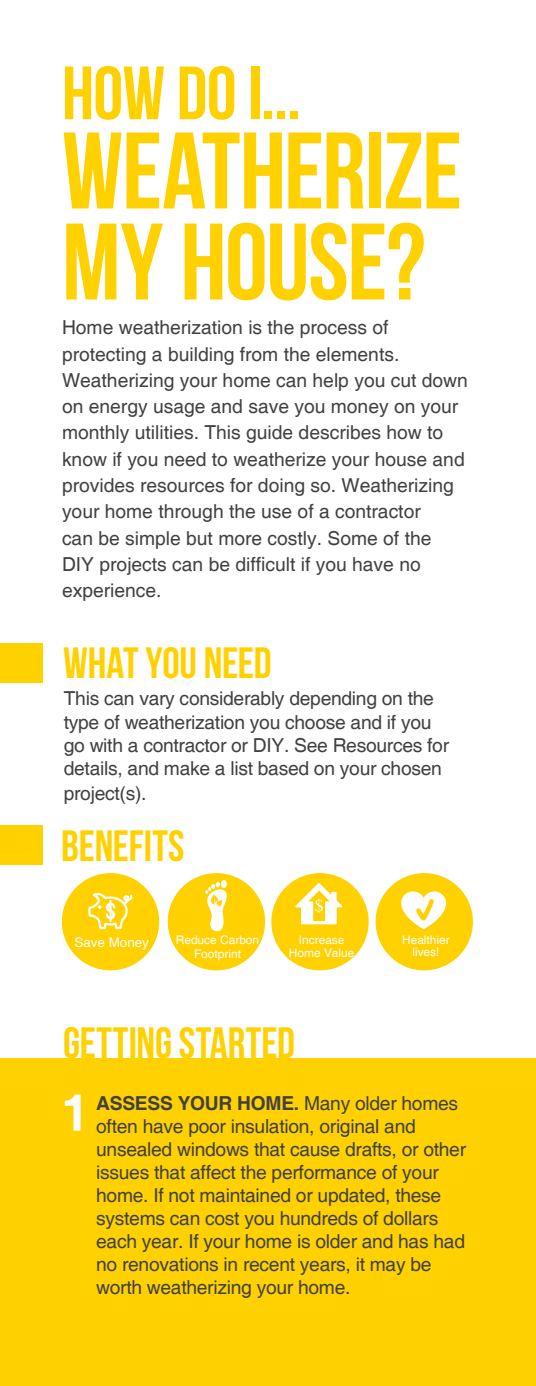
<style>
.page{position:relative;width:536px;height:1386px;background:#fff}
.page>*{position:absolute;margin:0;border:0;box-sizing:border-box;transform-origin:0 0}
.t1{font:108.5px/91px "Bebas Neue";letter-spacing:-.015em;color:#ffd100}
.t2{font:75.25px "Bebas Neue";color:#ffd100}
.t3{font:700 50.75px "Helvetica";color:#fff}
.t4{font:43.75px "Bebas Neue";letter-spacing:-.005em;color:#ffd100}
.t5{font:19.25px/23.1px "Helvetica";letter-spacing:-.015em;color:#414042}
.t6{font:13.47px "Helvetica";color:#fff}
.t7{font:11.9px/12.6px "Helvetica";color:#fff;text-align:center}
.s1{font-weight:700}
</style>
<div class="page">
<div style="left:0;top:1058px;width:536px;height:328px;background:#ffd100"></div>
<div style="left:0;top:643px;width:43px;height:39px;background:#ffd100"></div>
<div style="left:0;top:826px;width:43px;height:39px;background:#ffd100"></div>
<div style="left:63px;top:874px;width:95px;height:96px;background:#ffd100;border-radius:50%"></div>
<svg style="left:88px;top:893px;width:45px;height:36px"></svg>
<div style="left:168px;top:874px;width:96px;height:96px;background:#ffd100;border-radius:50%"></div>
<svg style="left:205px;top:880px;width:22px;height:52px"></svg>
<div style="left:272px;top:874px;width:96px;height:96px;background:#ffd100;border-radius:50%"></div>
<svg style="left:295px;top:883px;width:47px;height:41px"></svg>
<div style="left:376px;top:874px;width:96px;height:96px;background:#ffd100;border-radius:50%"></div>
<svg style="left:401px;top:891px;width:45px;height:38px"></svg>
<h2 class="t2" style="left:62px;top:52px;width:240px">HOW DO I...</h2>
<h1 class="t1" style="left:62px;top:124px;width:401px">WEATHERIZE<br>MY HOUSE?</h1>
<p class="t5" style="left:62px;top:315px;width:407px;line-height:26.2px">Home weatherization is the process of protecting a building from the elements.<br>Weatherizing your home can help you cut down on energy usage and save you money on your monthly utilities. This guide describes how to know if you need to weatherize your house and provides resources for doing so. Weatherizing your home through the use of a contractor<br>can be simple but more costly. Some of the DIY projects can be difficult if you have no experience.</p>
<h3 class="t4" style="left:63px;top:639px;width:210px">WHAT YOU NEED</h3>
<p class="t5" style="left:64px;top:688px;width:386px">This can vary considerably depending on the type of weatherization you choose and if you go with a contractor or DIY. See Resources for details, and make a list based on your chosen</p>
<p class="t5" style="left:64px;top:782px;width:84px">project(s).</p>
<h3 class="t4" style="left:61px;top:821px;width:125px">BENEFITS</h3>
<p class="t7" style="left:176px;top:933px;width:85px;line-height:13.7px">Reduce Carbon<br>Footprint</p>
<p class="t7" style="left:402px;top:934px;width:49px">Healthier lives!</p>
<p class="t6" style="left:74px;top:934px;width:76px">Save Money</p>
<p class="t7" style="left:289px;top:934px;width:67px">Increase<br>Home Value</p>
<h3 class="t4" style="left:63px;top:1019px;width:233px">GETTING STARTED</h3>
<h3 class="t3" style="left:61px;top:1082px;width:30px">1</h3>
<p class="t5" style="left:96px;top:1092px;width:371px"><span class="s1">ASSESS YOUR HOME.</span> Many older homes often have poor insulation, original and unsealed windows that cause drafts, or other issues that affect the performance of your home. If not maintained or updated, these systems can cost you hundreds of dollars each year. If your home is older and has had no renovations in recent years, it may be worth weatherizing your home.</p>
</div>
